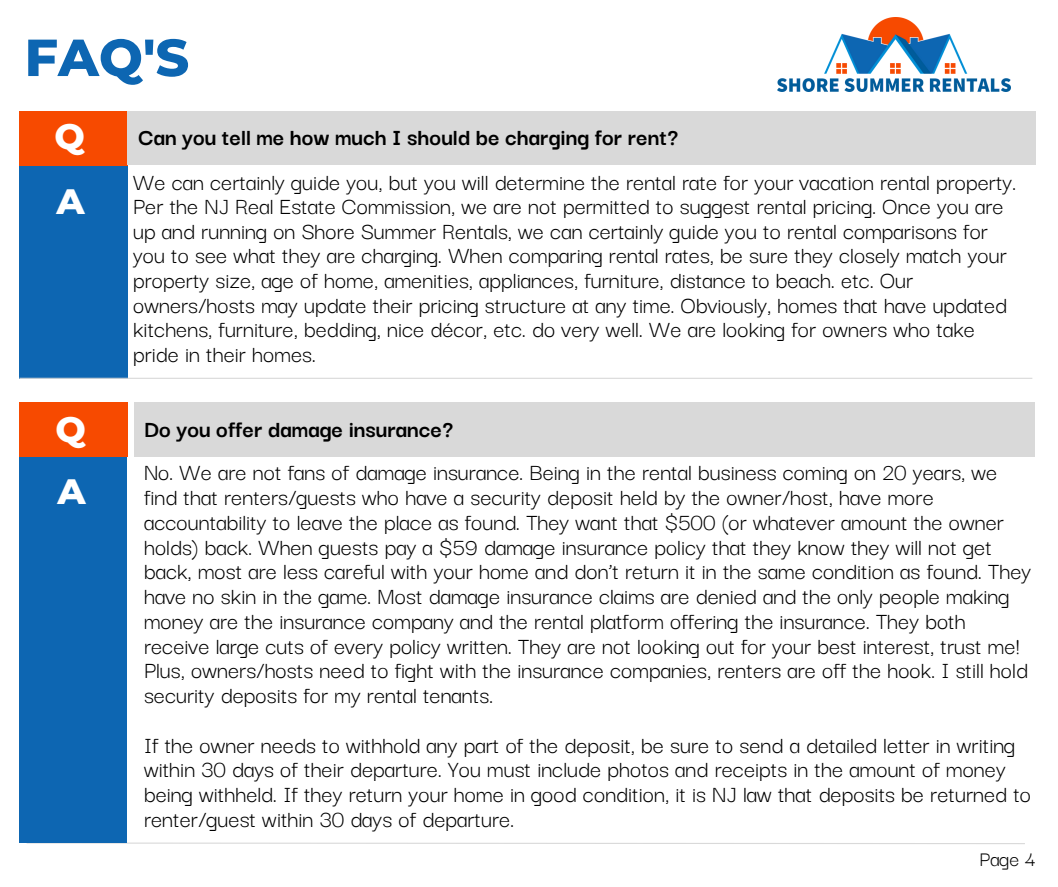
<style>
.page{position:relative;width:1058px;height:887px;background:#fff}
.page>*{position:absolute;margin:0;border:0;box-sizing:border-box;transform-origin:0 0}
.t1{font:800 52.05px "Montserrat";color:#0d66b2}
.t2{font:800 36px/64.7px "Montserrat";color:#fff}
.t3{font:25.05px/24.8px "Darker Grotesque";color:#000}
.t4{font:700 25.05px "Darker Grotesque";color:#000}
.t5{font:22.2px "Darker Grotesque";color:#000}
</style>
<div class="page">
<img style="left:777px;top:17px;width:233px;height:75px">
<div style="left:19px;top:166px;width:108px;height:213px;background:#0d66b2"></div>
<div style="left:19px;top:112px;width:108px;height:54px;background:#f74a00"></div>
<svg style="left:25px;top:842px;width:1000px;height:2px"></svg>
<div style="left:19px;top:456px;width:108px;height:386px;background:#0d66b2"></div>
<div style="left:19px;top:402px;width:108px;height:54px;background:#f74a00"></div>
<hr style="left:19px;top:378px;width:1013px;height:1px;background:#d9d9d9">
<div style="left:127px;top:112px;width:908px;height:53px;background:#d9d9d9"></div>
<div style="left:134px;top:402px;width:900px;height:54px;background:#d9d9d9"></div>
<h1 class="t1" style="left:25px;top:26px;width:166px">FAQ'S</h1>
<h2 class="t2" style="left:54px;top:103px;width:32px">Q<br>A</h2>
<p class="t4" style="left:139px;top:119px;width:541px">Can you tell me how much I should be charging for rent?</p>
<p class="t3" style="left:133px;top:168px;width:884px">We can certainly guide you, but you will determine the rental rate for your vacation rental property.<br>Per the NJ Real Estate Commission, we are not permitted to suggest rental pricing. Once you are up and running on Shore Summer Rentals, we can certainly guide you to rental comparisons for you to see what they are charging. When comparing rental rates, be sure they closely match your property size, age of home, amenities, appliances, furniture, distance to beach. etc. Our owners/hosts may update their pricing structure at any time. Obviously, homes that have updated kitchens, furniture, bedding, nice décor, etc. do very well. We are looking for owners who take pride in their homes.</p>
<h2 class="t2" style="left:56px;top:396px;width:32px">Q</h2>
<p class="t4" style="left:144px;top:410px;width:311px">Do you offer damage insurance?</p>
<h2 class="t2" style="left:57px;top:459px;width:30px">A</h2>
<p class="t3" style="left:144px;top:458px;width:888px">No. We are not fans of damage insurance. Being in the rental business coming on 20 years, we find that renters/guests who have a security deposit held by the owner/host, have more accountability to leave the place as found. They want that $500 (or whatever amount the owner holds) back. When guests pay a $59 damage insurance policy that they know they will not get back, most are less careful with your home and don’t return it in the same condition as found. They have no skin in the game. Most damage insurance claims are denied and the only people making money are the insurance company and the rental platform offering the insurance. They both receive large cuts of every policy written. They are not looking out for your best interest, trust me!<br>Plus, owners/hosts need to fight with the insurance companies, renters are off the hook. I still hold security deposits for my rental tenants.</p>
<p class="t3" style="left:144px;top:730px;width:888px">If the owner needs to withhold any part of the deposit, be sure to send a detailed letter in writing within 30 days of their departure. You must include photos and receipts in the amount of money being withheld. If they return your home in good condition, it is NJ law that deposits be returned to renter/guest within 30 days of departure.</p>
<p class="t5" style="left:979px;top:842px;width:57px">Page 4</p>
</div>
